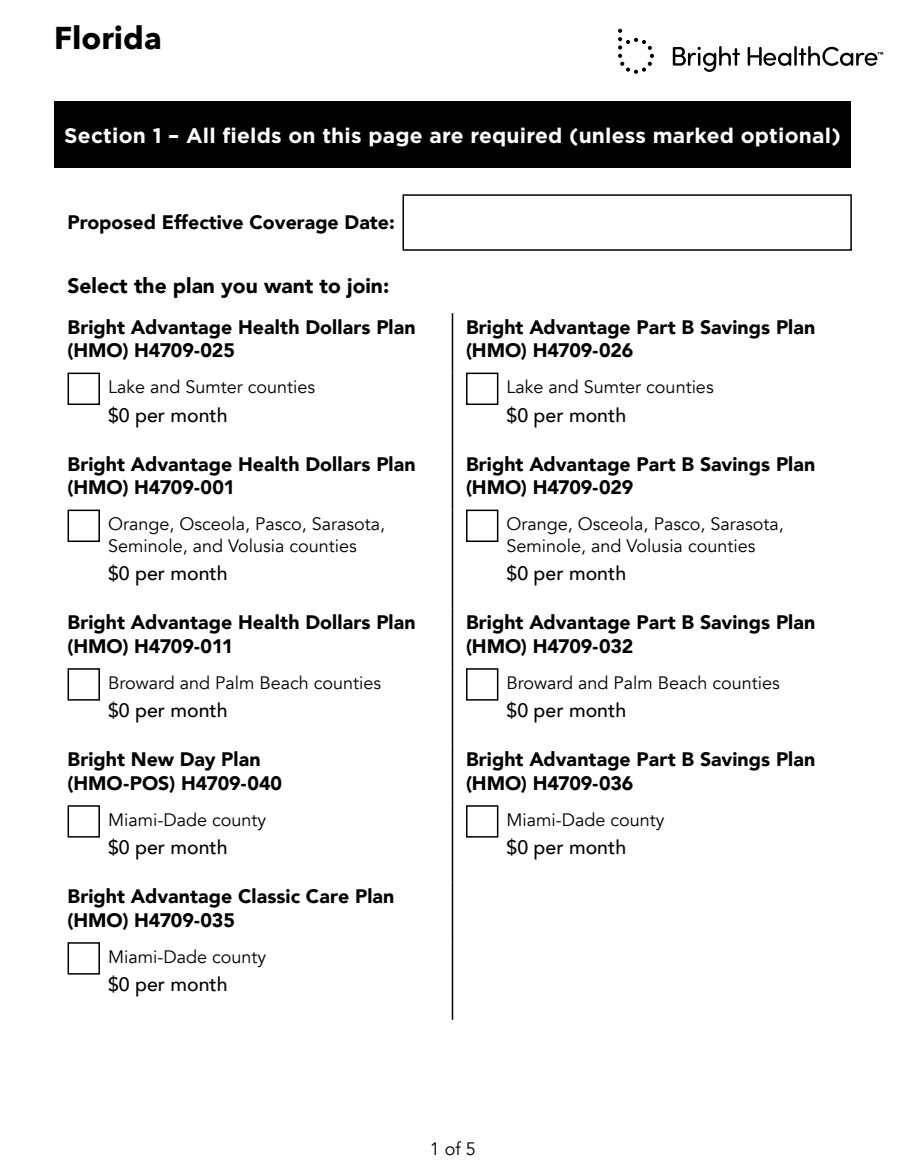
<style>
.page{position:relative;width:905px;height:1175px;background:#fff}
.page>*{position:absolute;margin:0;border:0;box-sizing:border-box;transform-origin:0 0}
.t1{font:700 31.5px "Avenir Next";color:#000}
.t2{font:700 21px "Gotham";letter-spacing:.01em;color:#fff}
.t3{font:900 21px "Avenir";color:#000}
.t4{font:900 19.5px/23.2px "Avenir";color:#000}
.t5{font:500 19.5px "Avenir";color:#000}
.t6{font:18px "Avenir";color:#000}
</style>
<div class="page">
<svg style="left:67px;top:372px;width:432px;height:603px"></svg>
<hr style="left:452px;top:313px;width:1px;height:59px;background:#000">
<hr style="left:452px;top:372px;width:1px;height:78px;background:#000">
<hr style="left:452px;top:450px;width:1px;height:59px;background:#000">
<hr style="left:452px;top:509px;width:1px;height:100px;background:#000">
<hr style="left:452px;top:609px;width:1px;height:59px;background:#000">
<hr style="left:452px;top:668px;width:1px;height:77px;background:#000">
<hr style="left:452px;top:745px;width:1px;height:60px;background:#000">
<hr style="left:452px;top:805px;width:1px;height:77px;background:#000">
<hr style="left:452px;top:882px;width:1px;height:60px;background:#000">
<hr style="left:452px;top:942px;width:1px;height:77px;background:#000">
<div style="left:402px;top:194px;width:449px;height:57px;border:2px solid #000"></div>
<svg style="left:672px;top:46px;width:68px;height:26px"></svg>
<svg style="left:747px;top:47px;width:44px;height:19px"></svg>
<hr style="left:794px;top:46px;width:2px;height:20px;background:#000">
<svg style="left:618px;top:29px;width:36px;height:45px"></svg>
<svg style="left:798px;top:46px;width:85px;height:20px"></svg>
<div style="left:54px;top:101px;width:796px;height:66px;background:#000"></div>
<h1 class="t1" style="left:54px;top:11px;width:109px">Florida</h1>
<h2 class="t2" style="left:64px;top:121px;width:778px">Section 1 – All fields on this page are required (unless marked optional)</h2>
<p class="t4" style="left:68px;top:210px;width:329px">Proposed Effective Coverage Date:</p>
<h3 class="t3" style="left:68px;top:267px;width:323px">Select the plan you want to join:</h3>
<p class="t4" style="left:68px;top:315px;width:349px">Bright Advantage Health Dollars Plan (HMO) H4709-025</p>
<p class="t6" style="left:108px;top:376px;width:209px">Lake and Sumter counties</p>
<p class="t5" style="left:108px;top:398px;width:121px">$0 per month</p>
<p class="t4" style="left:67px;top:452px;width:349px">Bright Advantage Health Dollars Plan (HMO) H4709-001</p>
<p class="t6" style="left:108px;top:513px;width:279px">Orange, Osceola, Pasco, Sarasota,</p>
<p class="t6" style="left:108px;top:535px;width:250px">Seminole, and Volusia counties</p>
<p class="t5" style="left:108px;top:557px;width:121px">$0 per month</p>
<p class="t4" style="left:67px;top:610px;width:349px">Bright Advantage Health Dollars Plan (HMO) H4709-011</p>
<p class="t6" style="left:108px;top:672px;width:275px">Broward and Palm Beach counties</p>
<p class="t5" style="left:108px;top:693px;width:121px">$0 per month</p>
<p class="t4" style="left:67px;top:747px;width:216px">Bright New Day Plan (HMO-POS) H4709-040</p>
<p class="t6" style="left:108px;top:809px;width:160px">Miami-Dade county</p>
<p class="t5" style="left:108px;top:830px;width:121px">$0 per month</p>
<p class="t4" style="left:67px;top:884px;width:328px">Bright Advantage Classic Care Plan (HMO) H4709-035</p>
<p class="t6" style="left:108px;top:946px;width:160px">Miami-Dade county</p>
<p class="t5" style="left:108px;top:967px;width:121px">$0 per month</p>
<p class="t4" style="left:466px;top:315px;width:351px">Bright Advantage Part B Savings Plan (HMO) H4709-026</p>
<p class="t6" style="left:506px;top:376px;width:209px">Lake and Sumter counties</p>
<p class="t5" style="left:506px;top:398px;width:121px">$0 per month</p>
<p class="t4" style="left:466px;top:452px;width:351px">Bright Advantage Part B Savings Plan (HMO) H4709-029</p>
<p class="t6" style="left:506px;top:513px;width:279px">Orange, Osceola, Pasco, Sarasota,</p>
<p class="t6" style="left:506px;top:535px;width:250px">Seminole, and Volusia counties</p>
<p class="t5" style="left:506px;top:557px;width:121px">$0 per month</p>
<p class="t4" style="left:466px;top:610px;width:351px">Bright Advantage Part B Savings Plan (HMO) H4709-032</p>
<p class="t6" style="left:506px;top:672px;width:275px">Broward and Palm Beach counties</p>
<p class="t5" style="left:506px;top:693px;width:121px">$0 per month</p>
<p class="t4" style="left:466px;top:747px;width:351px">Bright Advantage Part B Savings Plan (HMO) H4709-036</p>
<p class="t6" style="left:506px;top:809px;width:160px">Miami-Dade county</p>
<p class="t5" style="left:506px;top:830px;width:121px">$0 per month</p>
<p class="t6" style="left:430px;top:1137px;width:48px">1 of 5</p>
</div>
